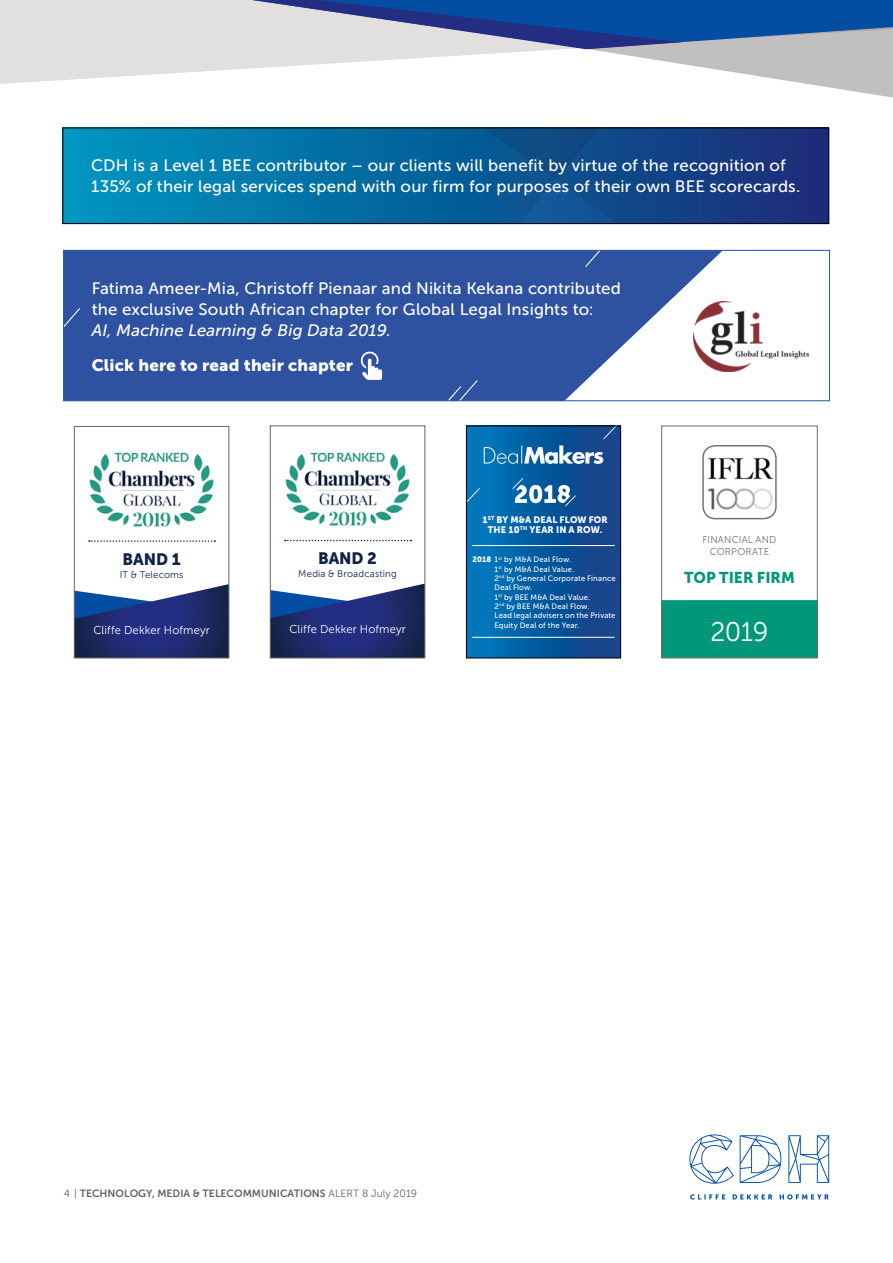
<style>
.page{position:relative;width:893px;height:1263px;background:#fff}
.page>*{position:absolute;margin:0;border:0;box-sizing:border-box;transform-origin:0 0}
.t1{font:27px "Museo Sans 300";color:#fff}
.t2{font:16.5px/21px "Museo Sans 500";letter-spacing:.01em;color:#fff}
.t3{font:italic 16.5px "Museo Sans 500";letter-spacing:.005em;color:#fff}
.t4{font:16.5px "Museo Sans 900";letter-spacing:.01em;color:#fff}
.t5{font:16.35px "Museo Sans 900";letter-spacing:-.005em;color:#122246}
.t6{font:15.6px "Museo Sans 900";color:#029878}
.t7{font:11.4px "Museo Sans 300";letter-spacing:.015em;color:#fff}
.t8{font:10.5px "Museo Sans 700";color:#636466}
.t9{font:9.9px "Museo Sans 300";letter-spacing:.02em;color:#122246}
.t10{font:9.9px/11.9px "Museo Sans 300";letter-spacing:.02em;color:#6d6e71;text-align:center}
.t11{font:9.45px "Museo Sans 900";letter-spacing:.015em;color:#fff}
.t12{font:9.3px "Museo Sans 900";letter-spacing:.015em;color:#fff}
.t13{font:7.95px "Museo Sans 500";letter-spacing:.025em;color:#fff}
.t14{font:7.8px/9.3px "Museo Sans 500";letter-spacing:.02em;color:#fff}
.s1{font-family:"Museo Sans 900"}
.s2{font-family:"Museo Sans 300"}
</style>
<div class="page">
<svg style="left:690px;top:1194px;width:139px;height:5px"></svg>
<svg style="left:689px;top:1134px;width:45px;height:50px"></svg>
<svg style="left:740px;top:1135px;width:41px;height:48px"></svg>
<svg style="left:788px;top:1135px;width:41px;height:48px"></svg>
<div style="left:466px;top:426px;width:155px;height:232px;background:linear-gradient(to right,#007abd,#173d83)"></div>
<svg style="left:468px;top:486px;width:12px;height:23px"></svg>
<div style="left:466px;top:426px;width:155px;height:232px;border:1px solid #000"></div>
<svg style="left:484px;top:426px;width:137px;height:38px;background:#2f70a9"></svg>
<hr style="left:472px;top:637px;width:142px;height:1px;background:#fff">
<svg style="left:512px;top:476px;width:64px;height:32px"></svg>
<hr style="left:472px;top:545px;width:142px;height:1px;background:#fff">
<svg style="left:272px;top:584px;width:151px;height:72px;background:#3b4b86"></svg>
<div style="left:270px;top:426px;width:155px;height:232px;border:1px solid #636466"></div>
<img style="left:285px;top:452px;width:125px;height:75px">
<svg style="left:285px;top:540px;width:126px;height:1px"></svg>
<svg style="left:76px;top:584px;width:151px;height:72px;background:#3c4c87"></svg>
<div style="left:74px;top:426px;width:155px;height:232px;border:1px solid #636466"></div>
<img style="left:89px;top:452px;width:125px;height:75px">
<svg style="left:89px;top:540px;width:126px;height:2px"></svg>
<div style="left:663px;top:600px;width:152px;height:56px;background:#009878"></div>
<div style="left:661px;top:426px;width:156px;height:232px;border:1px solid #6d6e71"></div>
<img style="left:707px;top:452px;width:67px;height:61px">
<div style="left:702px;top:445px;width:75px;height:74px;border:1px solid #6d6e71;border-radius:12px"></div>
<svg style="left:821px;top:86px;width:72px;height:12px"></svg>
<svg style="left:0;top:0;width:893px;height:86px;fill:#e1e0df"></svg>
<svg style="left:252px;top:0;width:641px;height:49px;background:#557aaf"></svg>
<img style="left:64px;top:130px;width:763px;height:92px">
<div style="left:62px;top:128px;width:767px;height:96px;border:1px solid #000"></div>
<div style="left:63px;top:250px;width:766px;height:151px;background:#2f52a0"></div>
<svg style="left:361px;top:351px;width:21px;height:29px"></svg>
<svg style="left:566px;top:252px;width:262px;height:147px"></svg>
<svg style="left:65px;top:308px;width:15px;height:18px"></svg>
<svg style="left:449px;top:380px;width:29px;height:19px"></svg>
<div style="left:63px;top:250px;width:767px;height:151px;border:1px solid #2a5caa"></div>
<p class="t2" style="left:91px;top:155px;width:711px">CDH is a Level 1 BEE contributor – our clients will benefit by virtue of the recognition of<br>135% of their legal services spend with our firm for purposes of their own BEE scorecards.</p>
<p class="t2" style="left:92px;top:278px;width:531px">Fatima Ameer-Mia, Christoff Pienaar and Nikita Kekana contributed the exclusive South African chapter for Global Legal Insights to:</p>
<p class="t3" style="left:92px;top:321px;width:301px">AI, Machine Learning &amp; Big Data 2019.</p>
<p class="t4" style="left:92px;top:356px;width:263px">Click here to read their chapter</p>
<p class="t5" style="left:123px;top:550px;width:60px">BAND 1</p>
<p class="t9" style="left:120px;top:569px;width:65px">IT &amp; Telecoms</p>
<p class="t7" style="left:93px;top:624px;width:118px">Cliffe Dekker Hofmeyr</p>
<p class="t5" style="left:318px;top:549px;width:60px">BAND 2</p>
<p class="t9" style="left:298px;top:568px;width:100px">Media &amp; Broadcasting</p>
<p class="t7" style="left:289px;top:623px;width:118px">Cliffe Dekker Hofmeyr</p>
<p class="t12" style="left:482px;top:514px;width:127px">1<sup>ST</sup> BY M&amp;A DEAL FLOW FOR</p>
<p class="t11" style="left:488px;top:524px;width:116px">THE 10<sup>TH</sup> YEAR IN A ROW.</p>
<p class="t14" style="left:494px;top:555px;width:123px;text-indent:-22px"><span class="s1">2018</span> 1<sup>st</sup> by M&amp;A Deal Flow.<br>1<sup>st</sup> by M&amp;A Deal Value.<br>2<sup>nd</sup> by General Corporate Finance<br>Deal Flow.<br>1<sup>st</sup> by BEE M&amp;A Deal Value.<br>2<sup>nd</sup> by BEE M&amp;A Deal Flow.<br>Lead legal advisers on the Private</p>
<p class="t13" style="left:494px;top:621px;width:87px">Equity Deal of the Year.</p>
<p class="t10" style="left:702px;top:534px;width:76px">FINANCIAL AND<br>CORPORATE</p>
<p class="t6" style="left:684px;top:569px;width:112px">TOP TIER FIRM</p>
<h1 class="t1" style="left:710px;top:617px;width:59px">2019</h1>
<p class="t8" style="left:64px;top:1187px;width:355px"><span class="s2">4 |</span> TECHNOLOGY, MEDIA &amp; TELECOMMUNICATIONS <span class="s2">ALERT 8 July 2019</span></p>
</div>
